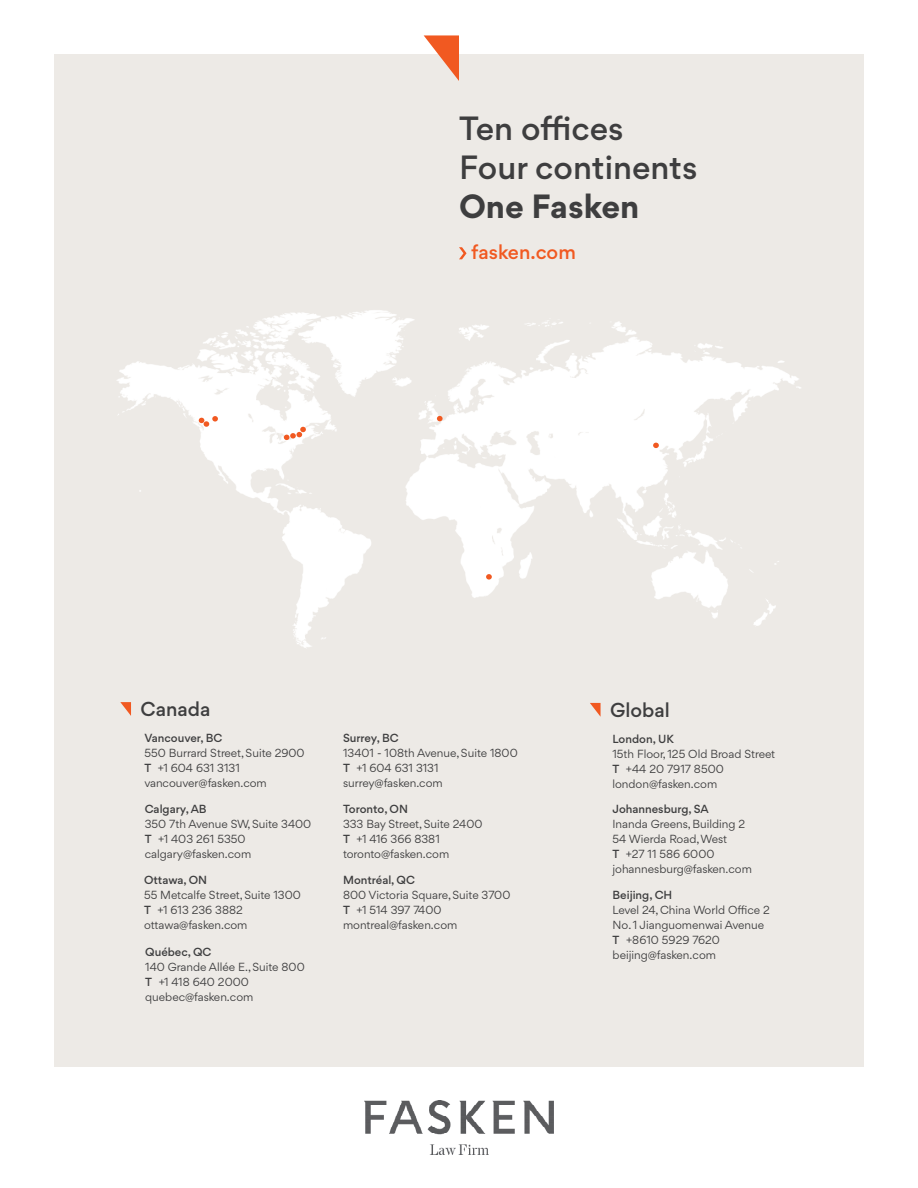
<style>
.page{position:relative;width:918px;height:1188px;background:#fff}
.page>*{position:absolute;margin:0;border:0;box-sizing:border-box;transform-origin:0 0}
.t1{font:500 30px/39px "Gordita";color:#3e3e3f}
.t2{font:700 30px "Gordita";color:#3e3e3f}
.t3{font:500 18px "Gordita";color:#3e3e3f}
.t4{font:500 18px "Gordita";color:#f15921}
.t5{font:10.5px/15px "Gordita";color:#3e3e3f}
.t6{font:500 10.5px "Gordita";color:#3e3e3f}
.s1{font-weight:500}
</style>
<div class="page">
<img style="left:365px;top:1100px;width:188px;height:54px">
<div style="left:54px;top:54px;width:810px;height:1012px;background:#edeae6"></div>
<img style="left:117px;top:310px;width:684px;height:338px">
<svg style="left:437px;top:416px;width:6px;height:5px"></svg>
<svg style="left:653px;top:443px;width:6px;height:5px"></svg>
<svg style="left:199px;top:416px;width:19px;height:11px"></svg>
<svg style="left:284px;top:427px;width:22px;height:13px"></svg>
<svg style="left:486px;top:574px;width:6px;height:6px"></svg>
<svg style="left:120px;top:702px;width:11px;height:14px"></svg>
<svg style="left:590px;top:703px;width:11px;height:14px"></svg>
<svg style="left:459px;top:247px;width:8px;height:12px"></svg>
<svg style="left:424px;top:35px;width:35px;height:46px"></svg>
<h1 class="t1" style="left:459px;top:109px;width:240px">Ten offices<br>Four continents</h1>
<h1 class="t2" style="left:459px;top:182px;width:182px">One Fasken</h1>
<h2 class="t4" style="left:471px;top:239px;width:106px">fasken.com</h2>
<h2 class="t3" style="left:141px;top:696px;width:71px">Canada</h2>
<h2 class="t3" style="left:610px;top:696px;width:61px">Global</h2>
<p class="t6" style="left:144px;top:730px;width:80px">Vancouver, BC</p>
<p class="t5" style="left:144px;top:745px;width:162px">550 Burrard Street, Suite 2900<br><span class="s1">T</span> +1 604 631 3131 vancouver@fasken.com</p>
<p class="t6" style="left:145px;top:801px;width:63px">Calgary, AB</p>
<p class="t5" style="left:145px;top:816px;width:168px">350 7th Avenue SW, Suite 3400<br><span class="s1">T</span> +1 403 261 5350 calgary@fasken.com</p>
<p class="t6" style="left:144px;top:872px;width:65px">Ottawa, ON</p>
<p class="t5" style="left:144px;top:887px;width:158px">55 Metcalfe Street, Suite 1300<br><span class="s1">T</span> +1 613 236 3882 ottawa@fasken.com</p>
<p class="t6" style="left:145px;top:944px;width:68px">Québec, QC</p>
<p class="t5" style="left:145px;top:959px;width:161px">140 Grande Allée E., Suite 800<br><span class="s1">T</span> +1 418 640 2000 quebec@fasken.com</p>
<p class="t6" style="left:343px;top:730px;width:57px">Surrey, BC</p>
<p class="t5" style="left:343px;top:745px;width:176px">13401 - 108th Avenue, Suite 1800<br><span class="s1">T</span> +1 604 631 3131 surrey@fasken.com</p>
<p class="t6" style="left:343px;top:801px;width:67px">Toronto, ON</p>
<p class="t5" style="left:343px;top:816px;width:141px">333 Bay Street, Suite 2400<br><span class="s1">T</span> +1 416 366 8381 toronto@fasken.com</p>
<p class="t6" style="left:343px;top:872px;width:73px">Montréal, QC</p>
<p class="t5" style="left:343px;top:887px;width:169px">800 Victoria Square, Suite 3700<br><span class="s1">T</span> +1 514 397 7400 montreal@fasken.com</p>
<p class="t6" style="left:612px;top:731px;width:63px">London, UK</p>
<p class="t5" style="left:612px;top:746px;width:164px">15th Floor, 125 Old Broad Street<br><span class="s1">T</span> +44 20 7917 8500 london@fasken.com</p>
<p class="t6" style="left:612px;top:801px;width:98px">Johannesburg, SA</p>
<p class="t5" style="left:612px;top:816px;width:141px">Inanda Greens, Building 2<br>54 Wierda Road, West<br><span class="s1">T</span> +27 11 586 6000 johannesburg@fasken.com</p>
<p class="t6" style="left:613px;top:887px;width:61px">Beijing, CH</p>
<p class="t5" style="left:613px;top:902px;width:159px">Level 24, China World Office 2<br>No. 1 Jianguomenwai Avenue<br><span class="s1">T</span> +8610 5929 7620 beijing@fasken.com</p>
</div>
